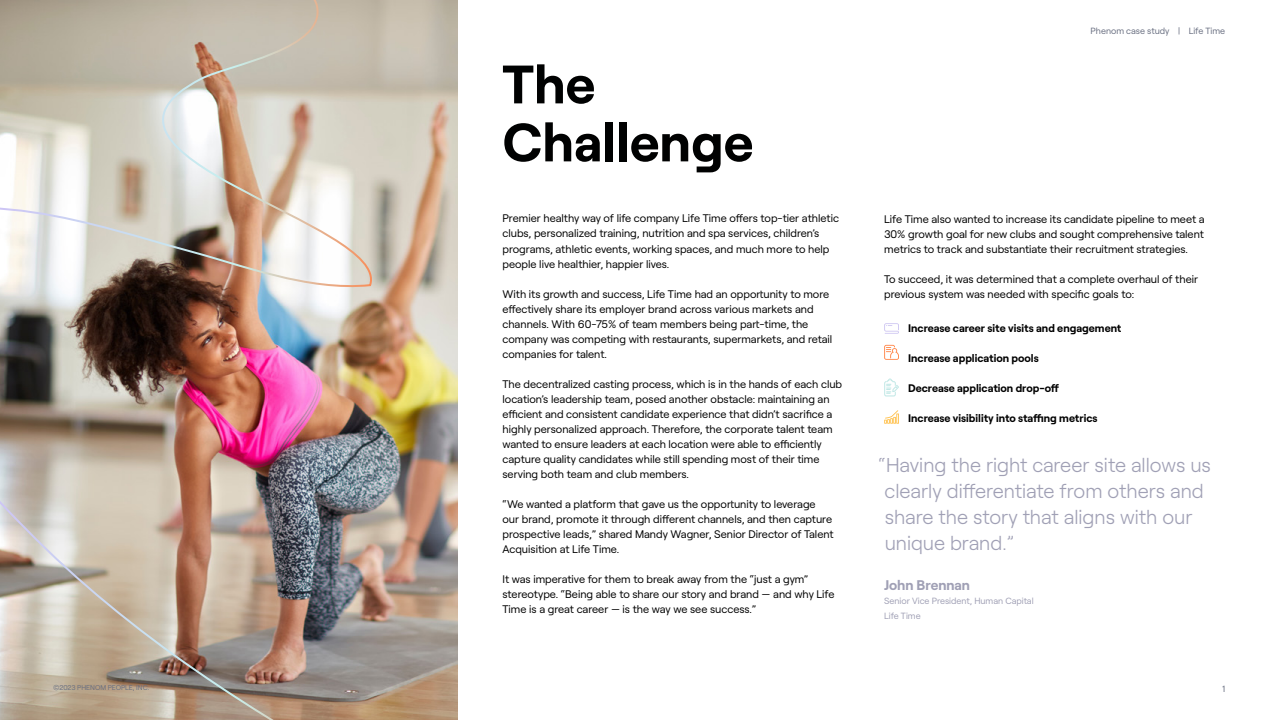
<style>
.page{position:relative;width:1280px;height:720px;background:#fff}
.page>*{position:absolute;margin:0;border:0;box-sizing:border-box;transform-origin:0 0}
.t1{font:700 54px/58px "Roobert";color:#000101}
.t2{font:300 20px/26px "Roobert";color:#a0a0b5}
.t3{font:700 14px "Roobert";color:#a0a0b5}
.t4{font:11px/15px "Roobert";color:#000}
.t5{font:700 11px "Roobert";color:#000}
.t6{font:9px/15px "Roobert";color:#a0a0b5}
.t7{font:9px "Roobert";color:#696f81}
.t8{font:7px "Roobert";color:#696f81}
</style>
<div class="page">
<img style="left:391px;top:0;width:66px;height:720px">
<svg style="left:884px;top:345px;width:15px;height:15px"></svg>
<svg style="left:884px;top:323px;width:15px;height:11px"></svg>
<svg style="left:884px;top:378px;width:15px;height:18px"></svg>
<svg style="left:884px;top:410px;width:15px;height:14px"></svg>
<img style="left:0;top:0;width:391px;height:720px">
<h1 class="t1" style="left:503px;top:51px;width:252px">The<br>Challenge</h1>
<p class="t4" style="left:503px;top:210px;width:338px">Premier healthy way of life company Life Time offers top-tier athletic clubs, personalized training, nutrition and spa services, children’s programs, athletic events, working spaces, and much more to help people live healthier, happier lives.</p>
<p class="t4" style="left:503px;top:285px;width:331px">With its growth and success, Life Time had an opportunity to more effectively share its employer brand across various markets and channels. With 60-75% of team members being part-time, the company was competing with restaurants, supermarkets, and retail companies for talent.</p>
<p class="t4" style="left:503px;top:375px;width:341px">The decentralized casting process, which is in the hands of each club location’s leadership team, posed another obstacle: maintaining an efficient and consistent candidate experience that didn’t sacrifice a highly personalized approach. Therefore, the corporate talent team wanted to ensure leaders at each location were able to efficiently capture quality candidates while still spending most of their time serving both team and club members.</p>
<p class="t4" style="left:503px;top:495px;width:333px">“We wanted a platform that gave us the opportunity to leverage our brand, promote it through different channels, and then capture prospective leads,” shared Mandy Wagner, Senior Director of Talent Acquisition at Life Time.</p>
<p class="t4" style="left:503px;top:570px;width:334px">It was imperative for them to break away from the “just a gym” stereotype. “Being able to share our story and brand — and why Life<br>Time is a great career — is the way we see success.”</p>
<p class="t7" style="left:1091px;top:24px;width:136px">Phenom case study | Life Time</p>
<p class="t4" style="left:884px;top:210px;width:322px;text-align:justify">Life Time also wanted to increase its candidate pipeline to meet a 30% growth goal for new clubs and sought comprehensive talent metrics to track and substantiate their recruitment strategies.</p>
<p class="t4" style="left:884px;top:270px;width:316px">To succeed, it was determined that a complete overhaul of their previous system was needed with specific goals to:</p>
<p class="t5" style="left:908px;top:320px;width:215px">Increase career site visits and engagement</p>
<p class="t5" style="left:908px;top:350px;width:132px">Increase application pools</p>
<p class="t5" style="left:908px;top:380px;width:153px">Decrease application drop-off</p>
<p class="t5" style="left:908px;top:410px;width:191px">Increase visibility into staffing metrics</p>
<h2 class="t2" style="left:885px;top:450px;width:328px;text-indent:-6px">“Having the right career site allows us clearly differentiate from others and share the story that aligns with our unique brand.”</h2>
<p class="t3" style="left:884px;top:574px;width:88px">John Brennan</p>
<p class="t6" style="left:884px;top:593px;width:151px">Senior Vice President, Human Capital<br>Life Time</p>
<p class="t8" style="left:53px;top:683px;width:98px">©2023 PHENOM PEOPLE, INC.</p>
<p class="t7" style="left:1222px;top:682px;width:5px">1</p>
</div>
